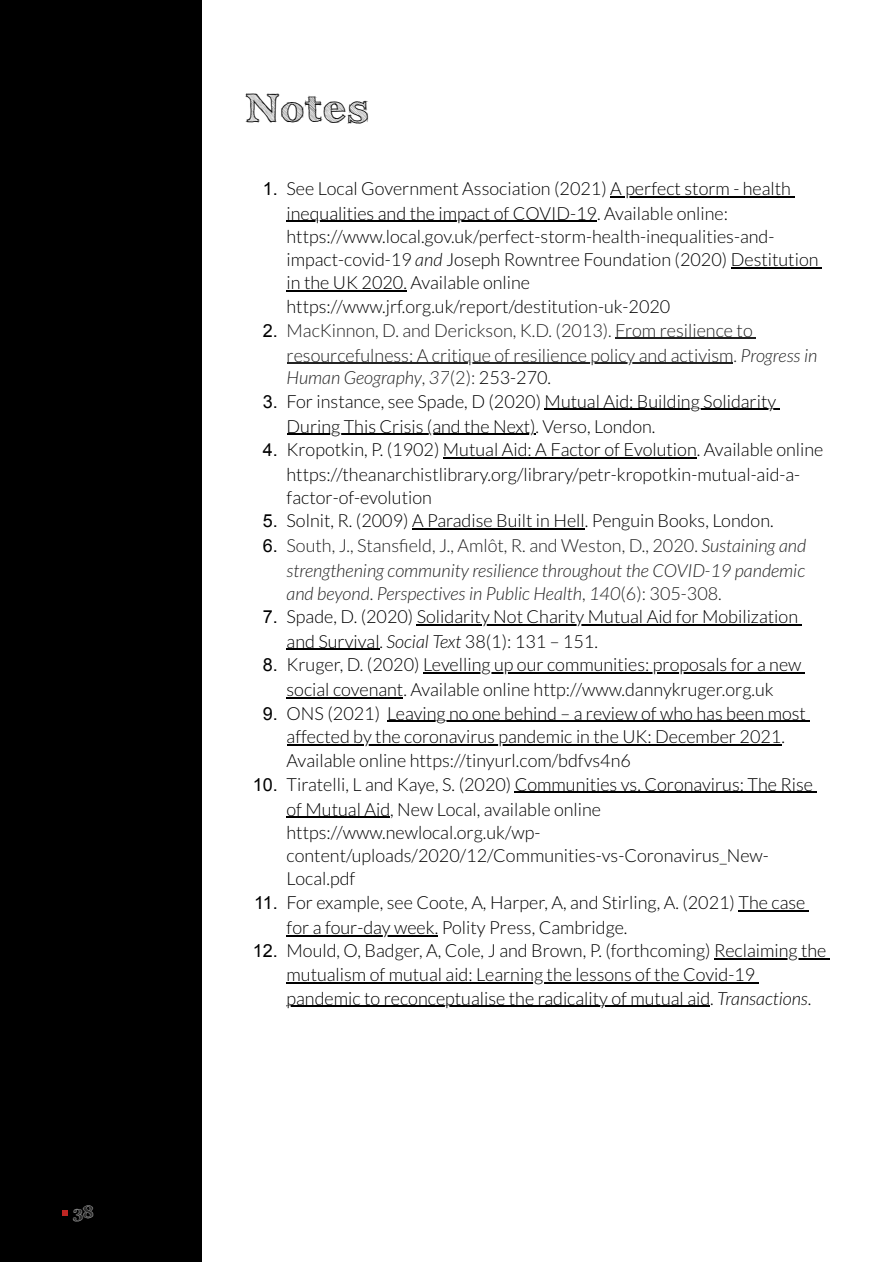
<style>
.page{position:relative;width:893px;height:1262px;background:#fff}
.page>*{position:absolute;margin:0;border:0;box-sizing:border-box;transform-origin:0 0}
.t1{font:700 40.5px "Archistico";letter-spacing:.035em;color:#000}
.t2{font:300 18px/23.7px "Lato";color:#000}
.t3{font:italic 300 18px/24.2px "Lato";color:#222;text-align:justify}
.t4{font:300 18px/24.8px "Lato";color:#222}
.t5{font:16.95px "Archistico";color:#f2f2f2}
.s1{font-family:"Arial";font-weight:400}
.s2{font-style:italic}
.s3{font-family:"Arial";font-weight:400;color:#000}
.s4{font-style:normal}
.s5{font-style:normal;color:#000}
.s6{font-family:"Arial";font-weight:400;font-style:normal;color:#000}
</style>
<div class="page">
<div style="left:0;top:0;width:201px;height:1261px;background:#000"></div>
<svg style="left:62px;top:1210px;width:6px;height:5px"></svg>
<hr style="left:610px;top:196px;width:181px;height:1px;background:#000">
<hr style="left:286px;top:221px;width:311px;height:1px;background:#000">
<hr style="left:730px;top:267px;width:88px;height:1px;background:#000">
<hr style="left:286px;top:290px;width:121px;height:2px;background:#000">
<hr style="left:615px;top:338px;width:137px;height:1px;background:#222">
<hr style="left:286px;top:363px;width:447px;height:1px;background:#222">
<hr style="left:544px;top:409px;width:232px;height:1px;background:#000">
<hr style="left:286px;top:433px;width:249px;height:2px;background:#000">
<hr style="left:443px;top:457px;width:253px;height:1px;background:#000">
<hr style="left:412px;top:528px;width:173px;height:1px;background:#000">
<hr style="left:417px;top:624px;width:381px;height:1px;background:#000">
<hr style="left:286px;top:649px;width:93px;height:1px;background:#000">
<hr style="left:423px;top:672px;width:378px;height:1px;background:#000">
<hr style="left:286px;top:697px;width:117px;height:1px;background:#000">
<hr style="left:387px;top:721px;width:418px;height:1px;background:#000">
<hr style="left:286px;top:744px;width:495px;height:1px;background:#000">
<hr style="left:514px;top:792px;width:299px;height:1px;background:#000">
<hr style="left:286px;top:816px;width:104px;height:1px;background:#000">
<hr style="left:738px;top:910px;width:67px;height:1px;background:#000">
<hr style="left:286px;top:935px;width:152px;height:1px;background:#000">
<hr style="left:714px;top:958px;width:112px;height:1px;background:#000">
<hr style="left:286px;top:982px;width:469px;height:1px;background:#000">
<hr style="left:286px;top:1005px;width:424px;height:2px;background:#000">
<p class="t5" style="left:73px;top:1202px;width:22px">38</p>
<h1 class="t1" style="left:246px;top:84px;width:124px">Notes</h1>
<p class="t2" style="left:286px;top:176px;width:533px;text-indent:-24px"><span class="s1">1.</span> See Local Government Association (2021) A perfect storm - health inequalities and the impact of COVID-19. Available online: https://www.local.gov.uk/perfect-storm-health-inequalities-and&shy;impact-covid-19 <span class="s2">and</span> Joseph Rowntree Foundation (2020) Destitution in the UK 2020. Available online https://www.jrf.org.uk/report/destitution-uk-2020</p>
<p class="t4" style="left:286px;top:317px;width:532px;text-indent:-24px"><span class="s3">2.</span> MacKinnon, D. and Derickson, K.D. (2013). From resilience to resourcefulness: A critique of resilience policy and activism. <span class="s2">Progress in</span></p>
<p class="t3" style="left:286px;top:365px;width:266px">Human Geography<span class="s4">,</span> 37<span class="s4">(2):</span> <span class="s5">253-270.</span></p>
<p class="t2" style="left:286px;top:388px;width:491px;line-height:24.8px;text-indent:-24px"><span class="s1">3.</span> For instance, see Spade, D (2020) Mutual Aid: Building Solidarity<br>During This Crisis (and the Next). Verso, London.</p>
<p class="t2" style="left:263px;top:437px;width:562px;line-height:24.8px;text-align:center"><span class="s1">4.</span> Kropotkin, P. (1902) Mutual Aid: A Factor of Evolution. Available online https://theanarchistlibrary.org/library/petr-kropotkin-mutual-aid-a-</p>
<p class="t2" style="left:286px;top:484px;width:147px">factor-of-evolution</p>
<p class="t2" style="left:263px;top:508px;width:512px"><span class="s1">5.</span> Solnit, R. (2009) A Paradise Built in Hell. Penguin Books, London.</p>
<p class="t3" style="left:286px;top:533px;width:521px;text-indent:-24px"><span class="s6">6.</span> <span class="s4">South, J., Stansfield, J., Amlôt, R. and Weston, D., 2020.</span> Sustaining and strengthening community resilience throughout the COVID-19 pandemic and beyond<span class="s4">.</span> Perspectives in Public Health<span class="s4">,</span> 140<span class="s4">(6): 305-308.</span></p>
<p class="t2" style="left:286px;top:603px;width:513px;line-height:24.8px;text-indent:-24px"><span class="s1">7.</span> Spade, D. (2020) Solidarity Not Charity Mutual Aid for Mobilization and Survival. <span class="s2">Social Text</span> 38(1): 131 – 151.</p>
<p class="t2" style="left:263px;top:652px;width:540px;line-height:24.8px;text-align:center"><span class="s1">8.</span> Kruger, D. (2020) Levelling up our communities: proposals for a new social covenant. Available online http://www.dannykruger.org.uk</p>
<p class="t2" style="left:286px;top:701px;width:521px;text-indent:-24px"><span class="s1">9.</span> ONS (2021) Leaving no one behind – a review of who has been most affected by the coronavirus pandemic in the UK: December 2021.<br>Available online https://tinyurl.com/bdfvs4n6</p>
<p class="t2" style="left:286px;top:772px;width:528px;text-indent:-34px"><span class="s1">10.</span> Tiratelli, L and Kaye, S. (2020) Communities vs. Coronavirus: The Rise of Mutual Aid, New Local, available online https://www.newlocal.org.uk/wp&shy;content/uploads/2020/12/Communities-vs-Coronavirus_New-Local.pdf</p>
<p class="t2" style="left:286px;top:889px;width:520px;line-height:24.8px;text-indent:-32px"><span class="s1">11.</span> For example, see Coote, A, Harper, A, and Stirling, A. (2021) The case for a four-day week. Polity Press, Cambridge.</p>
<p class="t2" style="left:286px;top:938px;width:541px;text-indent:-34px"><span class="s1">12.</span> Mould, O, Badger, A, Cole, J and Brown, P. (forthcoming) Reclaiming the mutualism of mutual aid: Learning the lessons of the Covid-19 pandemic to reconceptualise the radicality of mutual aid. <span class="s2">Transactions</span>.</p>
</div>
